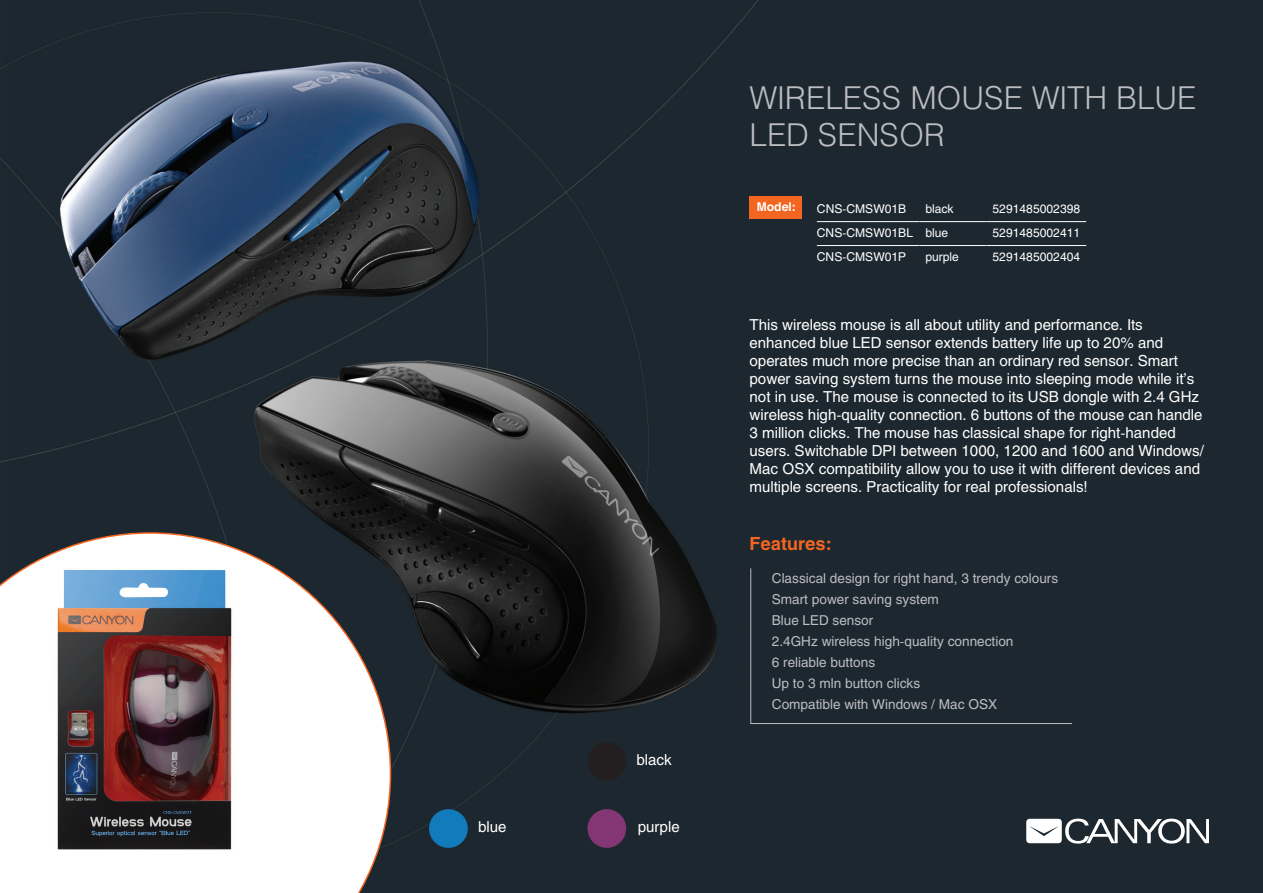
<style>
.page{position:relative;width:1263px;height:893px;background:#fff}
.page>*{position:absolute;margin:0;border:0;box-sizing:border-box;transform-origin:0 0}
.t1{font:31.5px/37.8px "Helios Light C";color:#bcbdc0}
.t2{font:700 18px "Helios C";color:#f36621}
.t3{font:15px/18px "Helios C";color:#fff}
.t4{font:13.5px/21px "Helios C";color:#bcbdc0}
.t5{font:12px "Helios C";color:#fff}
.t6{font:700 12px "Helios C";color:#fff}
</style>
<div class="page">
<img style="left:0;top:0;width:1263px;height:893px">
<svg style="left:0;top:532px;width:391px;height:361px"></svg>
<svg style="left:1026px;top:819px;width:183px;height:25px"></svg>
<div style="left:749px;top:197px;width:53px;height:22px;background:#f36621"></div>
<div style="left:750px;top:568px;width:322px;height:156px;background:#1c272f"></div>
<div style="left:587px;top:742px;width:39px;height:39px;background:#231f20;border-radius:50%"></div>
<hr style="left:817px;top:221px;width:102px;height:1px;background:#fff">
<hr style="left:919px;top:221px;width:67px;height:1px;background:#fff">
<hr style="left:986px;top:221px;width:100px;height:1px;background:#fff">
<hr style="left:817px;top:245px;width:102px;height:1px;background:#fff">
<hr style="left:919px;top:245px;width:67px;height:1px;background:#fff">
<hr style="left:986px;top:245px;width:100px;height:1px;background:#fff">
<div style="left:429px;top:809px;width:39px;height:39px;background:#117bbb;border-radius:50%"></div>
<div style="left:587px;top:809px;width:39px;height:39px;background:#843574;border-radius:50%"></div>
<p class="t3" style="left:636px;top:751px;width:37px">black</p>
<p class="t3" style="left:478px;top:818px;width:30px">blue</p>
<p class="t3" style="left:638px;top:818px;width:43px">purple</p>
<h1 class="t1" style="left:749px;top:78px;width:448px">WIRELESS MOUSE WITH BLUE<br>LED SENSOR</h1>
<p class="t6" style="left:757px;top:200px;width:41px">Model:</p>
<p class="t5" style="left:817px;top:202px;width:91px">CNS-CMSW01B</p>
<p class="t5" style="left:925px;top:202px;width:30px">black</p>
<p class="t5" style="left:992px;top:202px;width:89px">5291485002398</p>
<p class="t5" style="left:817px;top:226px;width:133px">CNS-CMSW01BL blue</p>
<p class="t5" style="left:992px;top:226px;width:89px">5291485002411</p>
<p class="t5" style="left:817px;top:249px;width:91px">CNS-CMSW01P</p>
<p class="t5" style="left:925px;top:249px;width:35px">purple</p>
<p class="t5" style="left:992px;top:249px;width:89px">5291485002404</p>
<p class="t3" style="left:749px;top:315px;width:456px">This wireless mouse is all about utility and performance. Its enhanced blue LED sensor extends battery life up to 20% and operates much more precise than an ordinary red sensor. Smart power saving system turns the mouse into sleeping mode while it’s not in use. The mouse is connected to its USB dongle with 2.4 GHz wireless high-quality connection. 6 buttons of the mouse can handle 3 million clicks. The mouse has classical shape for right-handed users. Switchable DPI between 1000, 1200 and 1600 and Windows/ Mac OSX compatibility allow you to use it with different devices and multiple screens. Practicality for real professionals!</p>
<p class="t2" style="left:749px;top:533px;width:84px">Features:</p>
<p class="t4" style="left:772px;top:568px;width:288px">Classical design for right hand, 3 trendy colours<br>Smart power saving system<br>Blue LED sensor<br>2.4GHz wireless high-quality connection<br>6 reliable buttons<br>Up to 3 mln button clicks<br>Compatible with Windows / Mac OSX</p>
</div>
